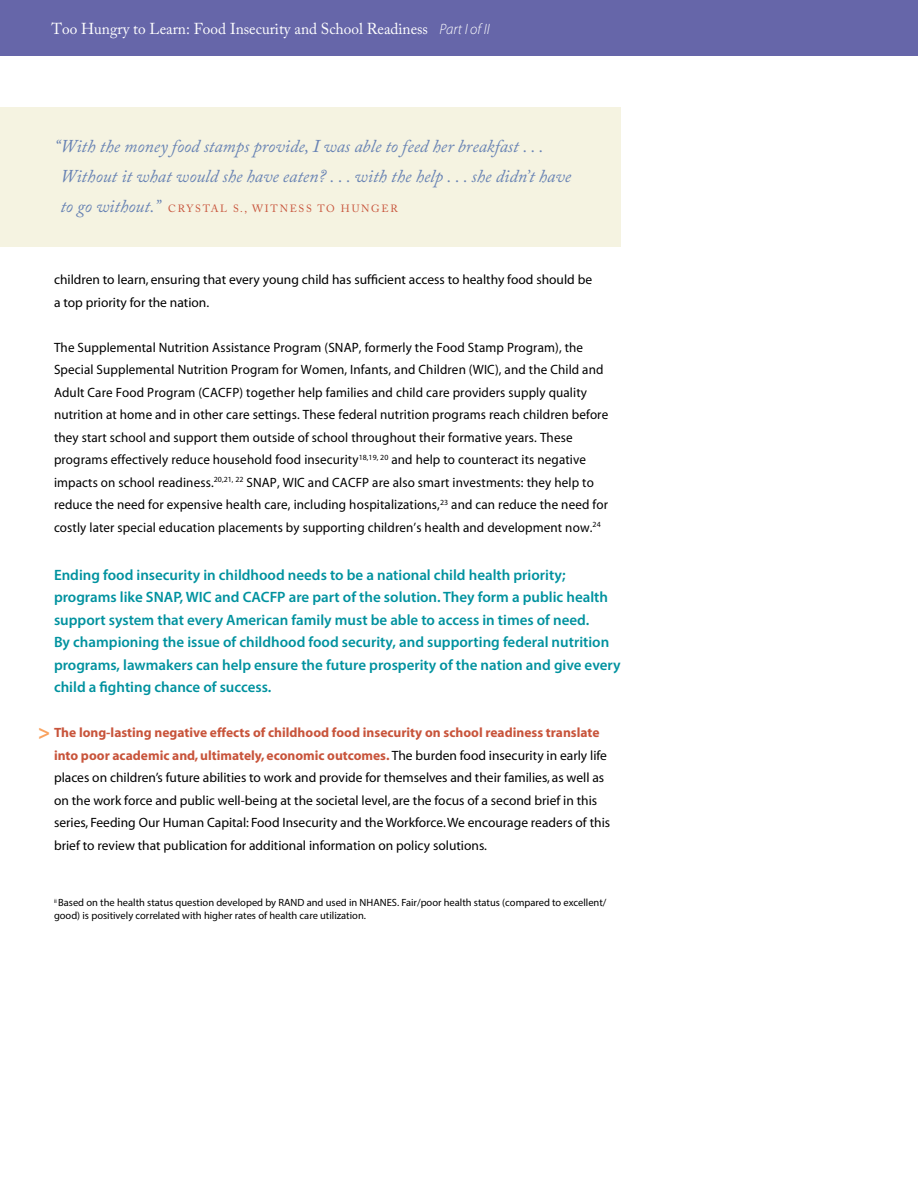
<style>
.page{position:relative;width:918px;height:1188px;background:#fff}
.page>*{position:absolute;margin:0;border:0;box-sizing:border-box;transform-origin:0 0}
.t1{font:700 21px "Myriad Pro";color:#f9a25e}
.t2{font:italic 18px/30px "Adobe Caslon Pro";color:#6883b4}
.t3{font:15.75px "Adobe Caslon Pro";color:#fff}
.t4{font:600 15px/22.5px "Myriad Pro";color:#00929f}
.t5{font:13.5px/22.5px "Myriad";letter-spacing:.01em;color:#000}
.t6{font:10.5px/12.6px "Myriad Pro";color:#000}
.t7{font:10.5px "Adobe Caslon Pro";letter-spacing:.165em;color:#c8543b}
.s1{font-family:"Myriad Pro";font-weight:300;font-style:italic;font-size:15px}
.s2{font-style:italic;font-size:18px;color:#6883b4}
.s3{font-weight:700;color:#c8543b}
</style>
<div class="page">
<div style="left:0;top:107px;width:621px;height:139px;background:#f5f3e1"></div>
<div style="left:0;top:0;width:918px;height:55px;background:#6666a9"></div>
<p class="t3" style="left:51px;top:20px;width:440px">Too Hungry to Learn: Food Insecurity and School Readiness <span class="s1">Part I of II</span></p>
<h2 class="t2" style="left:60px;top:130px;width:512px;text-indent:-6px">“With the money food stamps provide, I was able to feed her breakfast . . .<br>Without it what would she have eaten? . . . with the help . . . she didn’t have</h2>
<p class="t7" style="left:60px;top:202px;width:335px"><span class="s2">to go without.”</span> Crystal S., Wit ness t o Hunger</p>
<p class="t5" style="left:54px;top:269px;width:540px">children to learn, ensuring that every young child has sufficient access to healthy food should be a top priority for the nation.</p>
<p class="t5" style="left:54px;top:337px;width:556px">The Supplemental Nutrition Assistance Program (SNAP, formerly the Food Stamp Program), the Special Supplemental Nutrition Program for Women, Infants, and Children (WIC), and the Child and Adult Care Food Program (CACFP) together help families and child care providers supply quality nutrition at home and in other care settings. These federal nutrition programs reach children before they start school and support them outside of school throughout their formative years. These programs effectively reduce household food insecurity<sup>18,19,</sup> <sup>20</sup> and help to counteract its negative impacts on school readiness.<sup>20,21,</sup> <sup>22</sup> SNAP, WIC and CACFP are also smart investments: they help to reduce the need for expensive health care, including hospitalizations,<sup>23</sup> and can reduce the need for costly later special education placements by supporting children’s health and development now.<sup>24</sup></p>
<p class="t4" style="left:54px;top:563px;width:568px">Ending food insecurity in childhood needs to be a national child health priority; programs like SNAP, WIC and CACFP are part of the solution. They form a public health support system that every American family must be able to access in times of need.<br>By championing the issue of childhood food security, and supporting federal nutrition programs, lawmakers can help ensure the future prosperity of the nation and give every child a fighting chance of success.</p>
<p class="t5" style="left:54px;top:722px;width:558px"><span class="s3">The long-lasting negative effects of childhood food insecurity on school readiness translate into poor academic and, ultimately, economic outcomes.</span> The burden food insecurity in early life places on children’s future abilities to work and provide for themselves and their families, as well as on the work force and public well-being at the societal level, are the focus of a second brief in this series, Feeding Our Human Capital: Food Insecurity and the Workforce. We encourage readers of this brief to review that publication for additional information on policy solutions.</p>
<h1 class="t1" style="left:38px;top:719px;width:14px">&gt;</h1>
<p class="t6" style="left:54px;top:896px;width:554px"><sup>ii</sup> Based on the health status question developed by RAND and used in NHANES. Fair/poor health status (compared to excellent/ good) is positively correlated with higher rates of health care utilization.</p>
</div>
